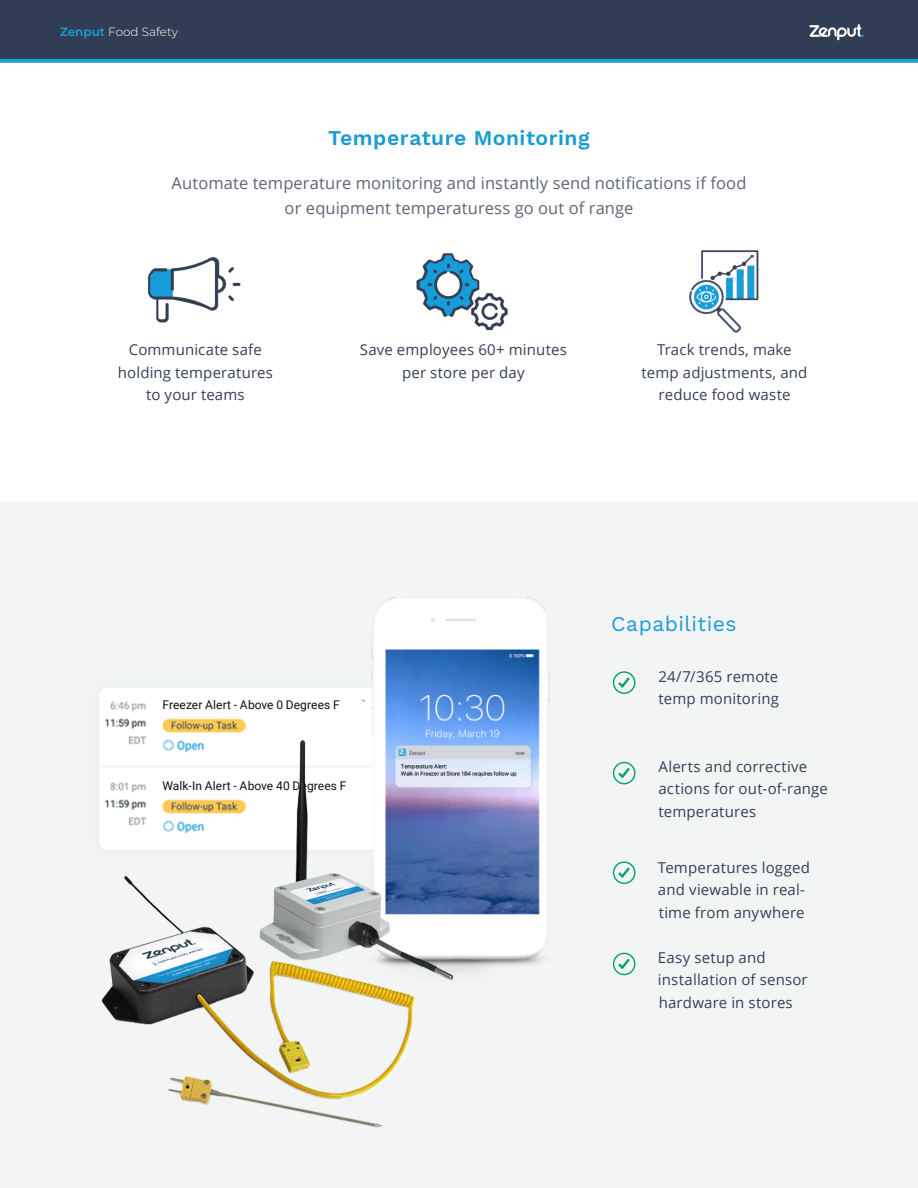
<style>
.page{position:relative;width:918px;height:1188px;background:#fff}
.page>*{position:absolute;margin:0;border:0;box-sizing:border-box;transform-origin:0 0}
.t1{font:600 21px "Work Sans";letter-spacing:.025em;color:#1b9ad7}
.t2{font:21px "Work Sans";letter-spacing:.03em;color:#1b9ad7}
.t3{font:16.5px "Open Sans";letter-spacing:.005em;color:#5d6577}
.t4{font:15px/22.5px "Open Sans";letter-spacing:.01em;color:#343f55}
.t5{font:12px "Roboto";letter-spacing:.01em;color:#0f0f0f}
.t6{font:300 12px "Montserrat";color:#fff}
.s1{font-weight:600;color:#1ba0db}
</style>
<div class="page">
<div style="left:0;top:502px;width:918px;height:686px;background:#f3f5f5"></div>
<div style="left:0;top:0;width:918px;height:59px;background:#313d54"></div>
<svg style="left:810px;top:24px;width:54px;height:16px"></svg>
<svg style="left:0;top:59px;width:918px;height:4px;background:#25a4dc"></svg>
<img style="left:416px;top:253px;width:92px;height:78px">
<img style="left:689px;top:250px;width:71px;height:83px">
<img style="left:147px;top:257px;width:94px;height:66px">
<img style="left:71px;top:545px;width:494px;height:450px">
<svg style="left:160px;top:698px;width:205px;height:18px"></svg>
<svg style="left:613px;top:671px;width:22px;height:23px"></svg>
<svg style="left:613px;top:762px;width:22px;height:22px"></svg>
<svg style="left:613px;top:861px;width:22px;height:23px"></svg>
<svg style="left:613px;top:953px;width:22px;height:22px"></svg>
<img style="left:72px;top:723px;width:391px;height:412px">
<p class="t6" style="left:60px;top:23px;width:120px"><span class="s1">Zenput</span> Food Safety</p>
<p class="t1" style="left:328px;top:126px;width:263px">Temperature Monitoring</p>
<p class="t3" style="left:172px;top:172px;width:576px">Automate temperature monitoring and instantly send notifications if food</p>
<p class="t3" style="left:285px;top:197px;width:350px">or equipment temperaturess go out of range</p>
<p class="t4" style="left:129px;top:338px;width:135px">Communicate safe</p>
<p class="t4" style="left:118px;top:361px;width:157px">holding temperatures</p>
<p class="t4" style="left:146px;top:383px;width:100px">to your teams</p>
<p class="t4" style="left:360px;top:338px;width:209px;text-align:center">Save employees 60+ minutes per store per day</p>
<p class="t4" style="left:657px;top:338px;width:136px">Track trends, make</p>
<p class="t4" style="left:642px;top:361px;width:167px">temp adjustments, and</p>
<p class="t4" style="left:659px;top:383px;width:133px">reduce food waste</p>
<p class="t5" style="left:163px;top:696px;width:179px">Freezer Alert - Above 0 Degrees F</p>
<p class="t5" style="left:163px;top:777px;width:185px">Walk-In Alert - Above 40 Degrees F</p>
<p class="t2" style="left:611px;top:611px;width:127px">Capabilities</p>
<p class="t4" style="left:658px;top:665px;width:121px">24/7/365 remote</p>
<p class="t4" style="left:658px;top:687px;width:122px">temp monitoring</p>
<p class="t4" style="left:658px;top:755px;width:171px">Alerts and corrective actions for out-of-range temperatures</p>
<p class="t4" style="left:658px;top:856px;width:153px">Temperatures logged and viewable in real-</p>
<p class="t4" style="left:659px;top:901px;width:147px">time from anywhere</p>
<p class="t4" style="left:658px;top:946px;width:109px">Easy setup and</p>
<p class="t4" style="left:658px;top:968px;width:151px">installation of sensor</p>
<p class="t4" style="left:659px;top:991px;width:136px">hardware in stores</p>
</div>
